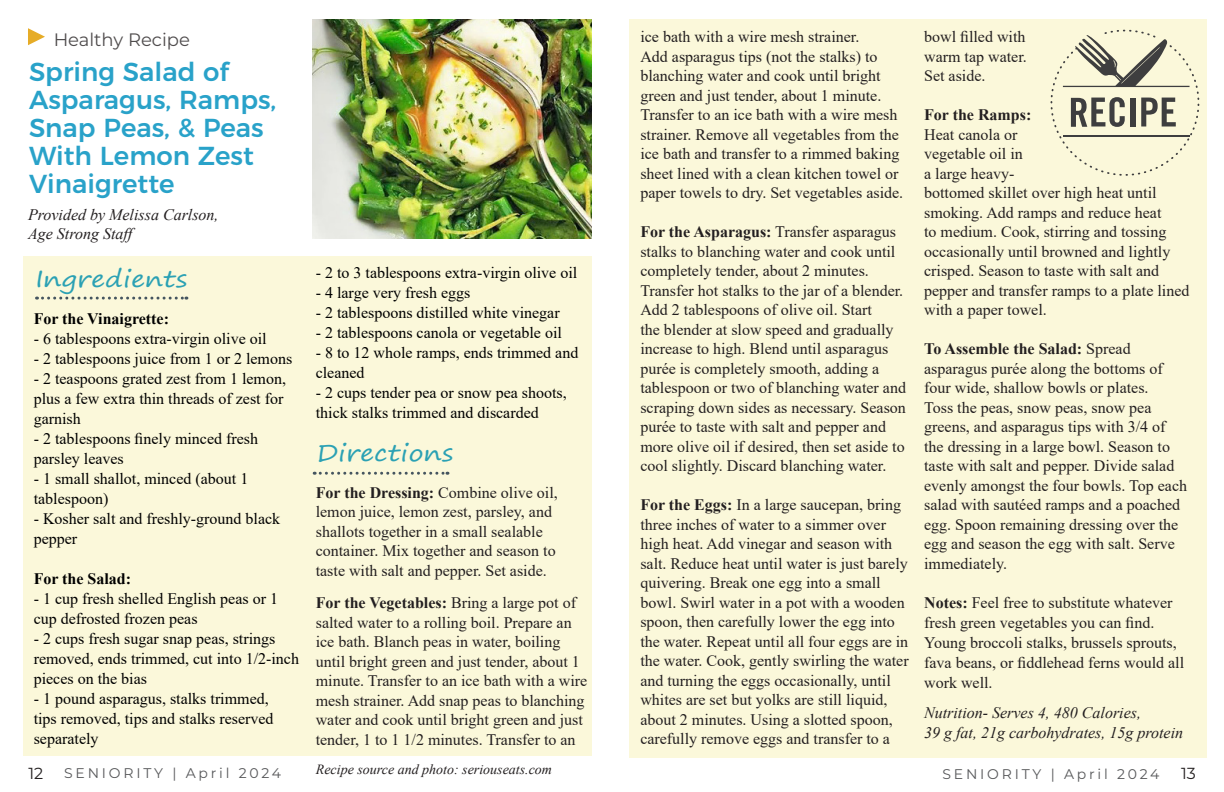
<style>
.page{position:relative;width:1224px;height:792px;background:#fff}
.page>*{position:absolute;margin:0;border:0;box-sizing:border-box;transform-origin:0 0}
.t1{font:500 26px/28px "Montserrat";color:#29a2c9}
.t2{font:23px "Segoe Print";color:#2ba1b4;scale:1.18 1}
.t3{font:18px "Montserrat";color:#231f20}
.t4{font:16px/19.5px "Times New Roman";color:#231f20}
.t5{font:16px/20px "Times New Roman";color:#000}
.t6{font:italic 16px "Times New Roman";color:#231f20}
.t7{font:700 16px "Times New Roman";color:#000}
.t8{font:16px "Montserrat";color:#231f20}
.t9{font:14px "Montserrat";letter-spacing:.2em;color:#57585a}
.t10{font:italic 14px "Times New Roman";color:#231f20}
.s1{font-weight:700}
</style>
<div class="page">
<div style="left:629px;top:20px;width:578px;height:738px;background:#fbf8da"></div>
<svg style="left:28px;top:28px;width:17px;height:17px"></svg>
<img style="left:313px;top:20px;width:279px;height:218px">
<div style="left:24px;top:257px;width:568px;height:499px;background:#fbf8da"></div>
<svg style="left:1051px;top:30px;width:148px;height:146px"></svg>
<hr style="left:1063px;top:136px;width:127px;height:1px;background:#3e3e3f">
<svg style="left:37px;top:297px;width:150px;height:3px"></svg>
<svg style="left:314px;top:472px;width:134px;height:3px"></svg>
<p class="t3" style="left:54px;top:27px;width:138px">Healthy Recipe</p>
<p class="t1" style="left:29px;top:56px;width:249px">Spring Salad of<br>Asparagus, Ramps,<br>Snap Peas, &amp; Peas<br>With Lemon Zest<br>Vinaigrette</p>
<p class="t6" style="left:28px;top:204px;width:192px">Provided by Melissa Carlson,</p>
<p class="t6" style="left:28px;top:223px;width:112px">Age Strong Staff</p>
<p class="t2" style="left:35px;top:258px;width:131px">Ingredients</p>
<p class="t5" style="left:316px;top:263px;width:263px">- 2 to 3 tablespoons extra-virgin olive oil</p>
<p class="t5" style="left:316px;top:283px;width:156px">- 4 large very fresh eggs</p>
<p class="t5" style="left:316px;top:303px;width:245px">- 2 tablespoons distilled white vinegar</p>
<p class="t5" style="left:316px;top:323px;width:248px">- 2 tablespoons canola or vegetable oil</p>
<p class="t5" style="left:316px;top:343px;width:264px">- 8 to 12 whole ramps, ends trimmed and cleaned</p>
<p class="t5" style="left:316px;top:383px;width:253px">- 2 cups tender pea or snow pea shoots, thick stalks trimmed and discarded</p>
<p class="t7" style="left:34px;top:307px;width:137px">For the Vinaigrette:</p>
<p class="t5" style="left:34px;top:328px;width:235px">- 6 tablespoons extra-virgin olive oil</p>
<p class="t5" style="left:34px;top:348px;width:260px">- 2 tablespoons juice from 1 or 2 lemons</p>
<p class="t5" style="left:34px;top:368px;width:254px">- 2 teaspoons grated zest from 1 lemon, plus a few extra thin threads of zest for garnish</p>
<p class="t5" style="left:34px;top:428px;width:226px">- 2 tablespoons finely minced fresh parsley leaves</p>
<p class="t5" style="left:34px;top:468px;width:216px">- 1 small shallot, minced (about 1 tablespoon)</p>
<p class="t5" style="left:34px;top:508px;width:248px">- Kosher salt and freshly-ground black pepper</p>
<p class="t7" style="left:34px;top:567px;width:99px">For the Salad:</p>
<p class="t5" style="left:34px;top:588px;width:246px">- 1 cup fresh shelled English peas or 1 cup defrosted frozen peas</p>
<p class="t5" style="left:34px;top:628px;width:267px">- 2 cups fresh sugar snap peas, strings removed, ends trimmed, cut into 1/2-inch pieces on the bias</p>
<p class="t5" style="left:34px;top:688px;width:241px">- 1 pound asparagus, stalks trimmed, tips removed, tips and stalks reserved separately</p>
<p class="t2" style="left:317px;top:432px;width:117px">Directions</p>
<p class="t4" style="left:316px;top:482px;width:244px"><span class="s1">For the Dressing:</span> Combine olive oil, lemon juice, lemon zest, parsley, and shallots together in a small sealable container. Mix together and season to taste with salt and pepper. Set aside.</p>
<p class="t4" style="left:316px;top:593px;width:273px"><span class="s1">For the Vegetables:</span> Bring a large pot of salted water to a rolling boil. Prepare an ice bath. Blanch peas in water, boiling until bright green and just tender, about 1 minute. Transfer to an ice bath with a wire mesh strainer. Add snap peas to blanching water and cook until bright green and just tender, 1 to 1 1/2 minutes. Transfer to an</p>
<p class="t4" style="left:640px;top:27px;width:264px">ice bath with a wire mesh strainer.<br>Add asparagus tips (not the stalks) to blanching water and cook until bright green and just tender, about 1 minute.<br>Transfer to an ice bath with a wire mesh strainer. Remove all vegetables from the ice bath and transfer to a rimmed baking sheet lined with a clean kitchen towel or paper towels to dry. Set vegetables aside.</p>
<p class="t4" style="left:640px;top:222px;width:267px"><span class="s1">For the Asparagus:</span> Transfer asparagus stalks to blanching water and cook until completely tender, about 2 minutes.<br>Transfer hot stalks to the jar of a blender.<br>Add 2 tablespoons of olive oil. Start<br>the blender at slow speed and gradually increase to high. Blend until asparagus purée is completely smooth, adding a tablespoon or two of blanching water and scraping down sides as necessary. Season purée to taste with salt and pepper and more olive oil if desired, then set aside to cool slightly. Discard blanching water.</p>
<p class="t4" style="left:640px;top:495px;width:270px"><span class="s1">For the Eggs:</span> In a large saucepan, bring three inches of water to a simmer over high heat. Add vinegar and season with salt. Reduce heat until water is just barely quivering. Break one egg into a small bowl. Swirl water in a pot with a wooden spoon, then carefully lower the egg into the water. Repeat until all four eggs are in the water. Cook, gently swirling the water and turning the eggs occasionally, until whites are set but yolks are still liquid, about 2 minutes. Using a slotted spoon, carefully remove eggs and transfer to a</p>
<p class="t4" style="left:924px;top:27px;width:104px;text-align:justify">bowl filled with warm tap water.<br>Set aside.</p>
<p class="t4" style="left:924px;top:105px;width:267px"><span class="s1">For the Ramps:<br></span>Heat canola or<br>vegetable oil in<br>a large heavy-<br>bottomed skillet over high heat until smoking. Add ramps and reduce heat<br>to medium. Cook, stirring and tossing occasionally until browned and lightly crisped. Season to taste with salt and pepper and transfer ramps to a plate lined with a paper towel.</p>
<p class="t4" style="left:924px;top:339px;width:264px"><span class="s1">To Assemble the Salad:</span> Spread asparagus purée along the bottoms of four wide, shallow bowls or plates.<br>Toss the peas, snow peas, snow pea greens, and asparagus tips with 3/4 of the dressing in a large bowl. Season to taste with salt and pepper. Divide salad evenly amongst the four bowls. Top each salad with sautéed ramps and a poached egg. Spoon remaining dressing over the egg and season the egg with salt. Serve immediately.</p>
<p class="t4" style="left:924px;top:592px;width:261px;line-height:20px"><span class="s1">Notes:</span> Feel free to substitute whatever fresh green vegetables you can find.<br>Young broccoli stalks, brussels sprouts, fava beans, or fiddlehead ferns would all work well.</p>
<p class="t6" style="left:924px;top:702px;width:218px">Nutrition- Serves 4, 480 Calories,</p>
<p class="t6" style="left:924px;top:722px;width:260px">39 g fat, 21g carbohydrates, 15g protein</p>
<p class="t10" style="left:316px;top:760px;width:238px">Recipe source and photo: seriouseats.com</p>
<p class="t8" style="left:28px;top:762px;width:16px">12</p>
<p class="t9" style="left:64px;top:763px;width:219px">SENIORITY | April 2024</p>
<p class="t9" style="left:943px;top:765px;width:219px">SENIORITY | April 2024</p>
<p class="t8" style="left:1181px;top:762px;width:16px">13</p>
</div>
